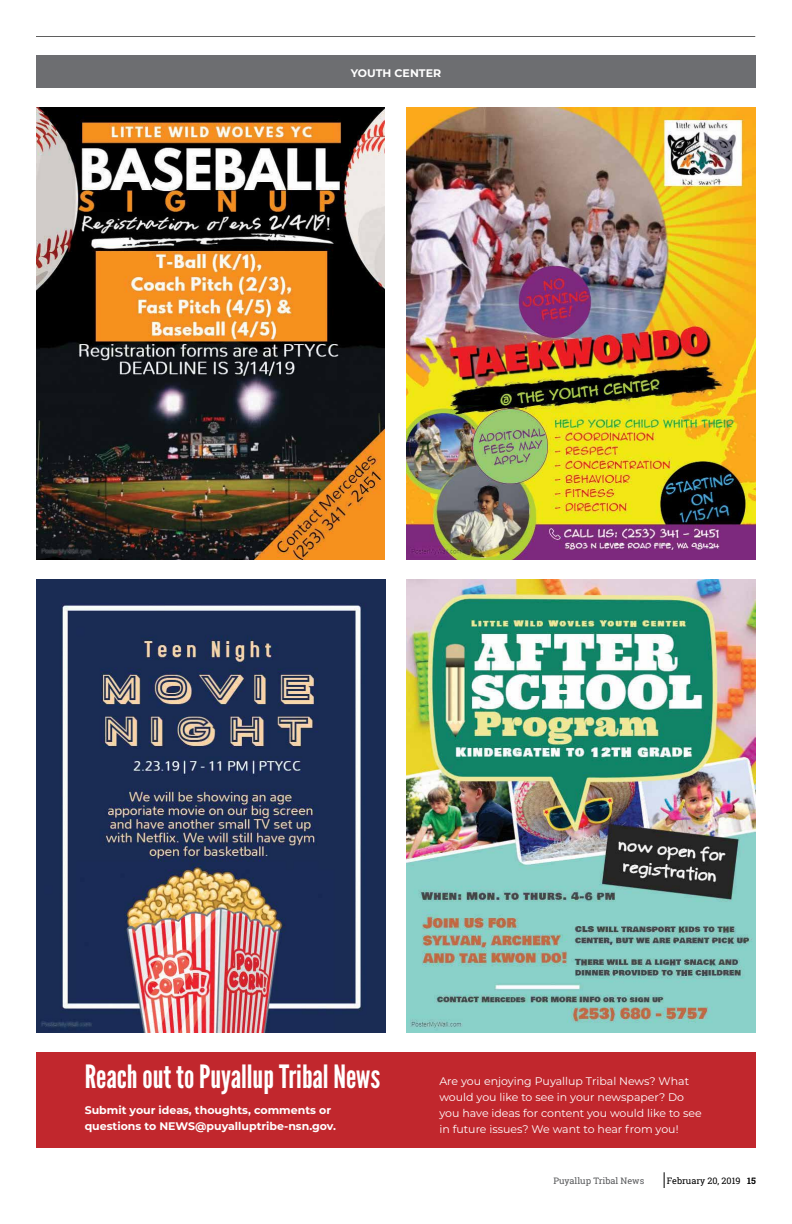
<style>
.page{position:relative;width:792px;height:1224px;background:#fff}
.page>*{position:absolute;margin:0;border:0;box-sizing:border-box;transform-origin:0 0}
.t1{font:32px "League Gothic";color:#fff}
.t2{font:11px/16px "Montserrat";color:#fff}
.t3{font:700 11px/16px "Montserrat";color:#fff}
.t4{font:9px "Roboto Slab";color:#58595b}
.t5{font:9px "Roboto Slab";color:#000}
.s1{font-weight:700}
</style>
<div class="page">
<svg style="left:664px;top:1172px;width:1px;height:16px"></svg>
<hr style="left:36px;top:36px;width:719px;height:1px;background:#000">
<div style="left:36px;top:56px;width:720px;height:32px;background:#6d6e71"></div>
<img style="left:406px;top:580px;width:350px;height:452px">
<img style="left:36px;top:108px;width:349px;height:452px">
<img style="left:406px;top:108px;width:349px;height:452px">
<img style="left:36px;top:580px;width:350px;height:452px">
<div style="left:36px;top:1052px;width:720px;height:96px;background:#c1272d"></div>
<p class="t3" style="left:351px;top:65px;width:92px">YOUTH CENTER</p>
<h1 class="t1" style="left:85px;top:1057px;width:297px">Reach out to Puyallup Tribal News</h1>
<p class="t3" style="left:85px;top:1101px;width:253px">Submit your ideas, thoughts, comments or questions to NEWS@puyalluptribe-nsn.gov.</p>
<p class="t2" style="left:439px;top:1072px;width:264px">Are you enjoying Puyallup Tribal News? What would you like to see in your newspaper? Do you have ideas for content you would like to see in future issues? We want to hear from you!</p>
<p class="t4" style="left:553px;top:1175px;width:92px">Puyallup Tribal News</p>
<p class="t5" style="left:667px;top:1175px;width:91px">February 20, 2019 <span class="s1">15</span></p>
</div>
